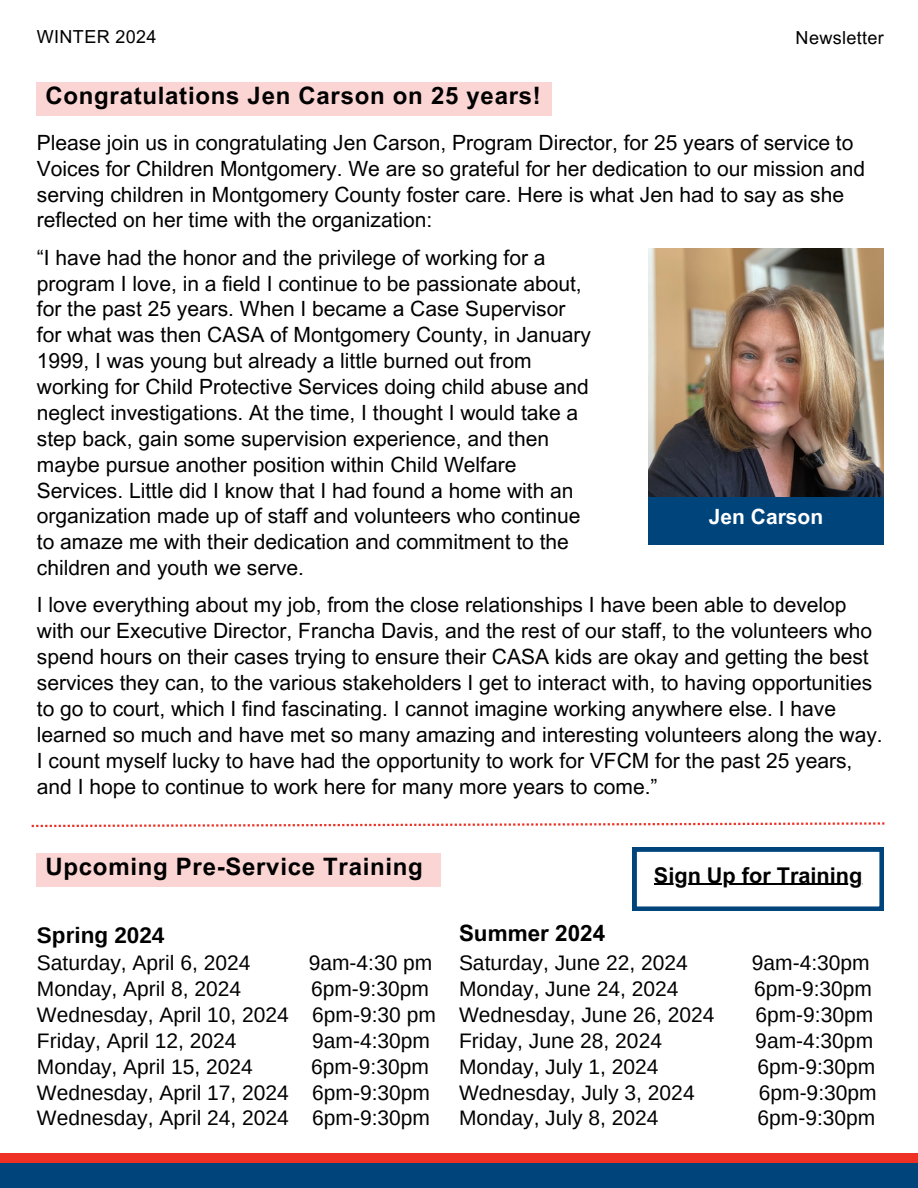
<style>
.page{position:relative;width:918px;height:1188px;background:#fff}
.page>*{position:absolute;margin:0;border:0;box-sizing:border-box;transform-origin:0 0}
.t1{font:700 24px "Arial MT Pro";letter-spacing:.03em;color:#000001}
.t2{font:700 22.5px "Arimo";color:#000001}
.t3{font:700 22.5px "Arial MT Pro";color:#000001}
.t4{font:700 21.75px "Arial MT Pro";color:#000}
.t5{font:21px/25.8px "Arial MT Pro";color:#000001}
.t6{font:21px/25.8px "Arimo";color:#000001}
.t7{font:700 21px "Arial MT Pro";color:#fff}
.t8{font:18px "Arial MT Pro";letter-spacing:.02em;color:#000001}
</style>
<div class="page">
<div style="left:36px;top:82px;width:515px;height:33px;background:#fbd5d3"></div>
<img style="left:648px;top:248px;width:235px;height:249px">
<div style="left:648px;top:497px;width:236px;height:48px;background:#00447c"></div>
<div style="left:36px;top:854px;width:405px;height:33px;background:#fbd5d3"></div>
<svg style="left:32px;top:822px;width:852px;height:5px"></svg>
<svg style="left:632px;top:847px;width:252px;height:64px"></svg>
<hr style="left:654px;top:884px;width:208px;height:1px;background:#000">
<div style="left:0;top:1158px;width:918px;height:30px;background:#00447c"></div>
<div style="left:0;top:1154px;width:918px;height:9px;background:#ee3124"></div>
<h3 class="t8" style="left:37px;top:30px;width:121px">WINTER 2024</h3>
<h3 class="t8" style="left:796px;top:31px;width:90px">Newsletter</h3>
<p class="t1" style="left:45px;top:86px;width:497px">Congratulations Jen Carson on 25 years!</p>
<h4 class="t5" style="left:37px;top:132px;width:830px">Please join us in congratulating Jen Carson, Program Director, for 25 years of service to Voices for Children Montgomery. We are so grateful for her dedication to our mission and serving children in Montgomery County foster care. Here is what Jen had to say as she reflected on her time with the organization:</h4>
<h1 class="t5" style="left:37px;top:247px;width:556px">“I have had the honor and the privilege of working for a program I love, in a field I continue to be passionate about, for the past 25 years. When I became a Case Supervisor for what was then CASA of Montgomery County, in January 1999, I was young but already a little burned out from working for Child Protective Services doing child abuse and neglect investigations. At the time, I thought I would take a step back, gain some supervision experience, and then maybe pursue another position within Child Welfare Services. Little did I know that I had found a home with an organization made up of staff and volunteers who continue to amaze me with their dedication and commitment to the children and youth we serve.</h1>
<h2 class="t7" style="left:709px;top:509px;width:116px">Jen Carson</h2>
<h3 class="t5" style="left:37px;top:595px;width:847px">I love everything about my job, from the close relationships I have been able to develop with our Executive Director, Francha Davis, and the rest of our staff, to the volunteers who spend hours on their cases trying to ensure their CASA kids are okay and getting the best services they can, to the various stakeholders I get to interact with, to having opportunities to go to court, which I find fascinating. I cannot imagine working anywhere else. I have learned so much and have met so many amazing and interesting volunteers along the way.<br>I count myself lucky to have had the opportunity to work for VFCM for the past 25 years, and I hope to continue to work here for many more years to come.”</h3>
<h1 class="t1" style="left:45px;top:858px;width:379px">Upcoming Pre-Service Training</h1>
<h3 class="t2" style="left:37px;top:923px;width:129px">Spring 2024</h3>
<h3 class="t6" style="left:37px;top:950px;width:215px">Saturday, April 6, 2024</h3>
<h3 class="t6" style="left:309px;top:950px;width:125px">9am-4:30 pm</h3>
<h3 class="t6" style="left:37px;top:976px;width:206px">Monday, April 8, 2024</h3>
<h3 class="t6" style="left:37px;top:976px;width:401px;text-indent:274px">6pm-9:30pm<br>Wednesday, April 10, 2024 6pm-9:30 pm<br>Friday, April 12, 2024</h3>
<h3 class="t6" style="left:312px;top:1028px;width:119px">9am-4:30pm</h3>
<h3 class="t6" style="left:37px;top:1053px;width:217px">Monday, April 15, 2024</h3>
<h3 class="t6" style="left:37px;top:1053px;width:395px;text-align:justify;text-indent:274px">6pm-9:30pm Wednesday, April 17, 2024 6pm-9:30pm Wednesday, April 24, 2024 6pm-9:30pm</h3>
<h3 class="t4" style="left:654px;top:867px;width:210px">Sign Up for Training</h3>
<h1 class="t3" style="left:459px;top:925px;width:148px">Summer 2024</h1>
<h1 class="t6" style="left:459px;top:950px;width:230px">Saturday, June 22, 2024</h1>
<h1 class="t6" style="left:752px;top:950px;width:119px">9am-4:30pm</h1>
<h1 class="t6" style="left:459px;top:976px;width:221px">Monday, June 24, 2024</h1>
<h1 class="t6" style="left:754px;top:976px;width:119px">6pm-9:30pm</h1>
<h1 class="t6" style="left:459px;top:1002px;width:257px">Wednesday, June 26, 2024</h1>
<h1 class="t6" style="left:755px;top:1002px;width:119px">6pm-9:30pm</h1>
<h1 class="t6" style="left:459px;top:1028px;width:205px">Friday, June 28, 2024</h1>
<h1 class="t6" style="left:755px;top:1028px;width:119px">9am-4:30pm</h1>
<h1 class="t6" style="left:459px;top:1053px;width:201px">Monday, July 1, 2024</h1>
<h1 class="t6" style="left:758px;top:1053px;width:119px">6pm-9:30pm</h1>
<h1 class="t6" style="left:459px;top:1079px;width:237px">Wednesday, July 3, 2024</h1>
<h1 class="t6" style="left:759px;top:1079px;width:119px">6pm-9:30pm</h1>
<h1 class="t6" style="left:459px;top:1105px;width:201px">Monday, July 8, 2024</h1>
<h1 class="t6" style="left:758px;top:1105px;width:119px">6pm-9:30pm</h1>
</div>
